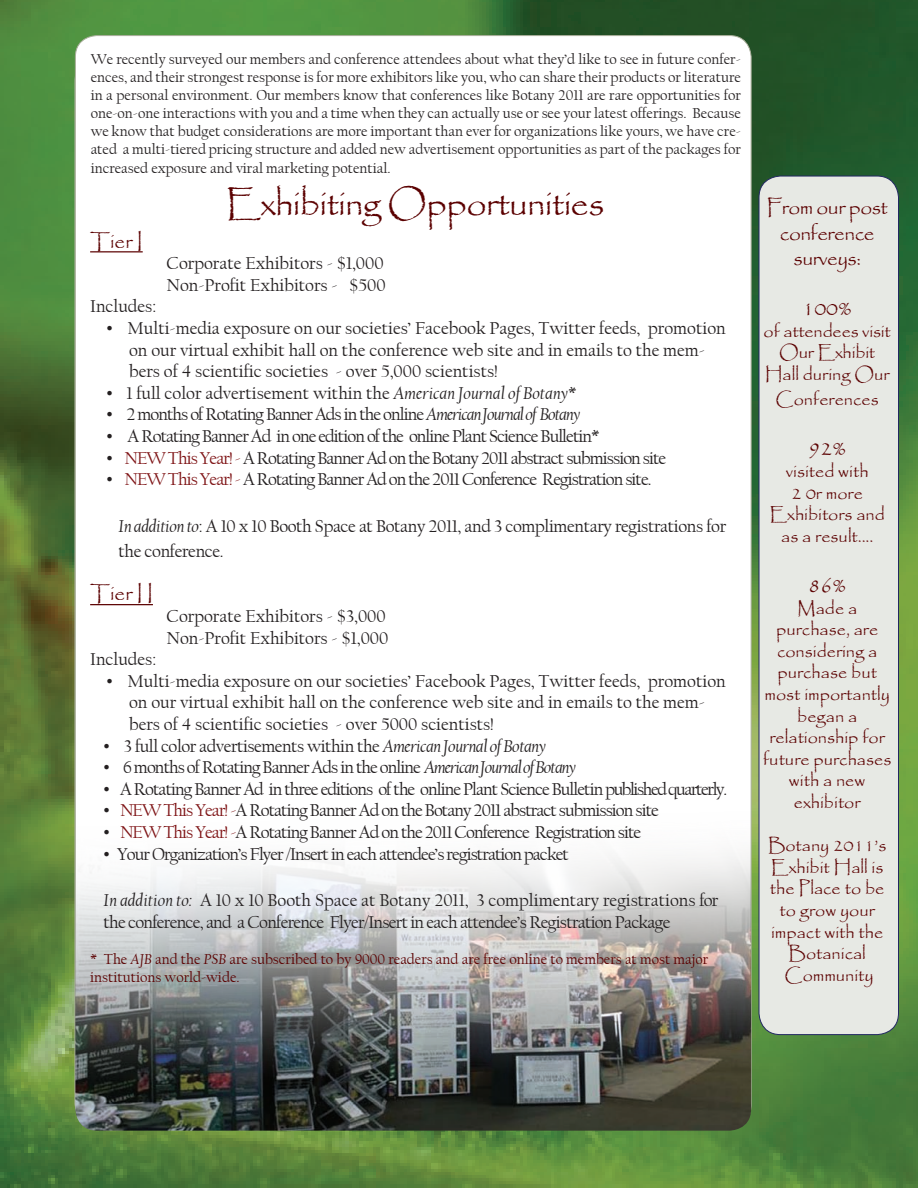
<style>
.page{position:relative;width:918px;height:1188px;background:#fff}
.page>*{position:absolute;margin:0;border:0;box-sizing:border-box;transform-origin:0 0}
.t1{font:36px "Papyrus";letter-spacing:-.02em;color:#5b0000}
.t2{font:21px/25.2px "Papyrus";letter-spacing:-.025em;color:#5b0000;text-align:center}
.t3{font:18px "Californian FB";letter-spacing:-.05em;color:#231f20}
.t4{font:18px/21.6px "Californian FB";color:#231f20}
.t5{font:18px/25.2px "Californian FB";letter-spacing:-.025em;color:#231f20}
.t6{font:18px/21.6px "Papyrus";color:#5b0000;text-align:center}
.t7{font:15px/18px "Californian FB";color:#231f20;text-align:justify}
.t8{font:15px/18px "Californian FB";color:#5b0000}
.s1{font-family:"Times New Roman"}
.s2{font-style:italic}
.s3{color:#7e1315}
</style>
<div class="page">
<img style="left:0;top:0;width:918px;height:1188px">
<div style="left:75px;top:36px;width:676px;height:1090px;background:#fff;border-radius:22px"></div>
<img style="left:75px;top:255px;width:676px;height:876px">
<svg style="left:87px;top:27px;width:658px;height:15px"></svg>
<hr style="left:90px;top:251px;width:53px;height:1px;background:#5b0000">
<hr style="left:90px;top:604px;width:63px;height:1px;background:#5b0000">
<div style="left:759px;top:176px;width:140px;height:859px;background:#e7e9e4;border-radius:22px"></div>
<div style="left:759px;top:176px;width:140px;height:859px;border:1px solid #232863;border-radius:22px"></div>
<p class="t7" style="left:91px;top:50px;width:652px">We recently surveyed our members and conference attendees about what they’d like to see in future confer&shy;ences, and their strongest response is for more exhibitors like you, who can share their products or literature in a personal environment. Our members know that conferences like Botany 2011 are rare opportunities for one-on-one interactions with you and a time when they can actually use or see your latest offerings. Because we know that budget considerations are more important than ever for organizations like yours, we have cre&shy;ated a multi-tiered pricing structure and added new advertisement opportunities as part of the packages for</p>
<p class="t7" style="left:91px;top:159px;width:301px">increased exposure and viral marketing potential.</p>
<p class="t2" style="left:90px;top:228px;width:54px">Tier I</p>
<h1 class="t1" style="left:226px;top:182px;width:380px">Exhibiting Opportunities</h1>
<p class="t4" style="left:167px;top:253px;width:220px">Corporate Exhibitors - $1,000<br>Non-Profit Exhibitors - $500</p>
<p class="t4" style="left:90px;top:296px;width:68px">Includes:</p>
<p class="t4" style="left:129px;top:318px;width:598px;text-indent:-23px"><span class="s1">•</span> Multi-media exposure on our societies’ Facebook Pages, Twitter feeds, promotion on our virtual exhibit hall on the conference web site and in emails to the mem&shy;bers of 4 scientific societies - over 5,000 scientists!</p>
<p class="t4" style="left:107px;top:382px;width:471px"><span class="s1">•</span> 1 full color advertisement within the <span class="s2">American Journal of Botany*</span></p>
<p class="t3" style="left:107px;top:405px;width:475px"><span class="s1">•</span> 2 months of Rotating Banner Ads in the online <span class="s2">American Journal of Botany</span></p>
<p class="t3" style="left:107px;top:426px;width:495px"><span class="s1">•</span> A Rotating Banner Ad in one edition of the online Plant Science Bulletin*</p>
<p class="t3" style="left:107px;top:448px;width:561px"><span class="s1">•</span> <span class="s3">NEW This Year! -</span> A Rotating Banner Ad on the Botany 2011 abstract submission site</p>
<p class="t3" style="left:107px;top:469px;width:547px"><span class="s1">•</span> <span class="s3">NEW This Year! -</span> A Rotating Banner Ad on the 2011 Conference Registration site.</p>
<p class="t5" style="left:119px;top:514px;width:609px"><span class="s2">In addition to</span>: A 10 x 10 Booth Space at Botany 2011, and 3 complimentary registrations for the conference.</p>
<p class="t2" style="left:90px;top:581px;width:64px">Tier I I</p>
<p class="t4" style="left:167px;top:606px;width:223px">Corporate Exhibitors - $3,000<br>Non-Profit Exhibitors - $1,000</p>
<p class="t4" style="left:90px;top:649px;width:68px">Includes:</p>
<p class="t4" style="left:129px;top:670px;width:598px;text-indent:-22px"><span class="s1">•</span> Multi-media exposure on our societies’ Facebook Pages, Twitter feeds, promotion on our virtual exhibit hall on the conference web site and in emails to the mem&shy;bers of 4 scientific societies - over 5000 scientists!</p>
<p class="t5" style="left:104px;top:733px;width:444px"><span class="s1">•</span> 3 full color advertisements within the <span class="s2">American Journal of Botany</span></p>
<p class="t3" style="left:104px;top:757px;width:474px"><span class="s1">•</span> 6 months of Rotating Banner Ads in the online <span class="s2">American Journal of Botany</span></p>
<p class="t3" style="left:104px;top:779px;width:625px"><span class="s1">•</span> A Rotating Banner Ad in three editions of the online Plant Science Bulletin published quarterly.</p>
<p class="t3" style="left:104px;top:801px;width:557px"><span class="s1">•</span> <span class="s3">NEW This Year! -</span>A Rotating Banner Ad on the Botany 2011 abstract submission site</p>
<p class="t3" style="left:104px;top:822px;width:539px"><span class="s1">•</span> <span class="s3">NEW This Year! -</span>A Rotating Banner Ad on the 2011 Conference Registration site</p>
<p class="t3" style="left:104px;top:844px;width:467px"><span class="s1">•</span> Your Organization’s Flyer /Insert in each attendee’s registration packet</p>
<p class="t5" style="left:104px;top:890px;width:616px;line-height:21.6px"><span class="s2">In addition to:</span> A 10 x 10 Booth Space at Botany 2011, 3 complimentary registrations for the conference, and a Conference Flyer/Insert in each attendee’s Registration Package</p>
<p class="t8" style="left:90px;top:950px;width:620px">* The <span class="s2">AJB</span> and the <span class="s2">PSB</span> are subscribed to by 9000 readers and are free online to members at most major institutions world-wide.</p>
<p class="t2" style="left:767px;top:195px;width:123px">From our post conference surveys:</p>
<p class="t2" style="left:803px;top:295px;width:51px">100%</p>
<p class="t6" style="left:764px;top:320px;width:129px">of attendees visit<br>Our Exhibit<br>Hall during Our</p>
<p class="t6" style="left:776px;top:388px;width:105px">Conferences</p>
<p class="t2" style="left:808px;top:435px;width:39px">92%</p>
<p class="t6" style="left:770px;top:460px;width:117px">visited with<br>2 0r more<br>Exhibitors and as a result....</p>
<p class="t2" style="left:808px;top:572px;width:39px">86%</p>
<p class="t6" style="left:763px;top:597px;width:130px">Made a purchase, are considering a purchase but most importantly began a relationship for future purchases with a new exhibitor</p>
<p class="t6" style="left:768px;top:834px;width:120px">Botany 2011’s<br>Exhibit Hall is the Place to be to grow your impact with the<br>Botanical<br>Community</p>
</div>
